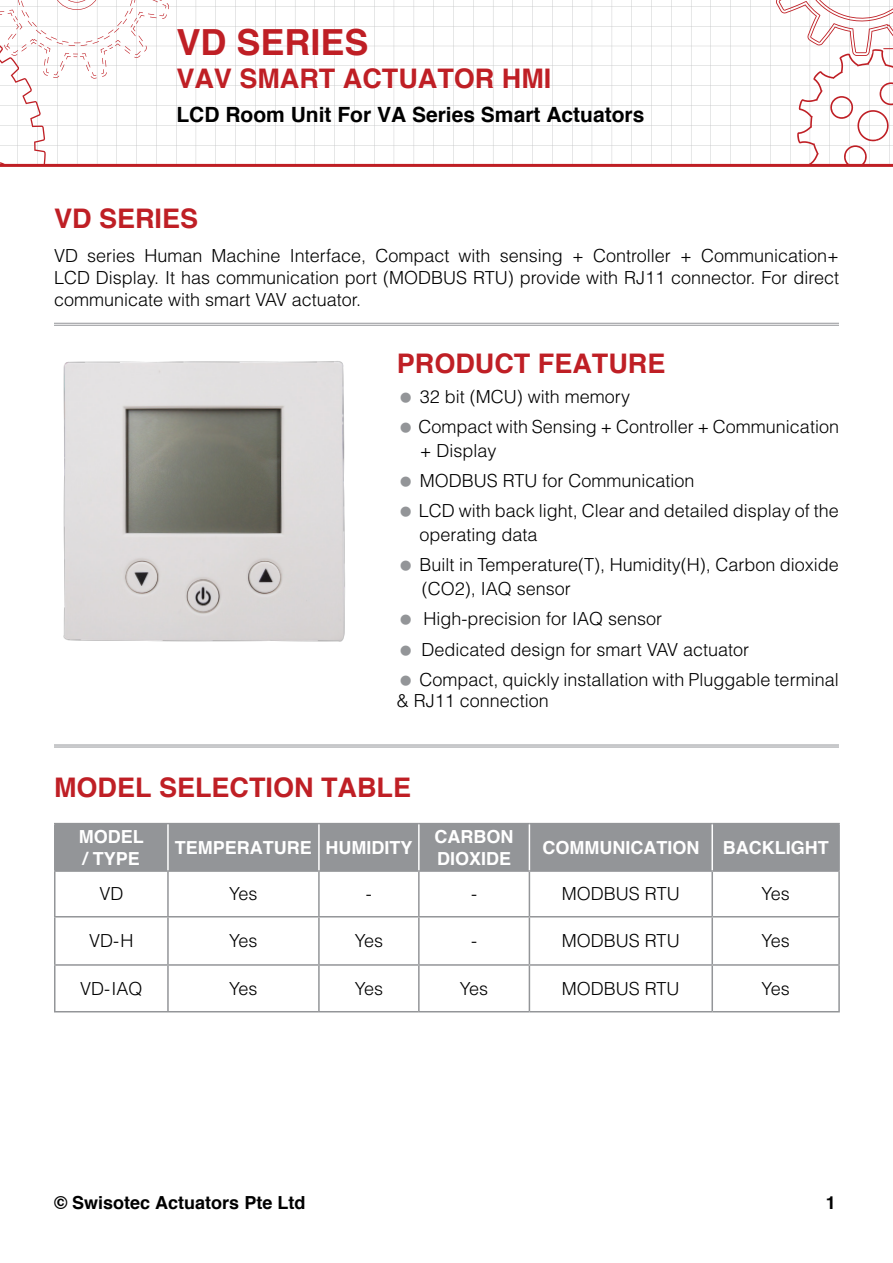
<style>
.page{position:relative;width:893px;height:1263px;background:#fff}
.page>*{position:absolute;margin:0;border:0;box-sizing:border-box;transform-origin:0 0}
.t1{font:700 36px "Helvetica";color:#bf1f25}
.t2{font:700 27px "Helvetica";color:#bf1f25}
.t3{font:700 21px "Helvetica";color:#000}
.t4{font:300 18px/30.2px "Helvetica";color:#000}
.t5{font:700 18px/21.6px "Helvetica";color:#fff}
.t6{font:700 18px "Helvetica";color:#000}
</style>
<div class="page">
<svg style="left:0;top:0;width:893px;height:167px"></svg>
<hr style="left:54px;top:323px;width:785px;height:1px;background:#939598">
<hr style="left:54px;top:325px;width:785px;height:1px;background:#939598">
<hr style="left:54px;top:744px;width:785px;height:1px;background:#939598">
<hr style="left:54px;top:746px;width:785px;height:1px;background:#939598">
<div style="left:56px;top:824px;width:782px;height:46px;background:#939598"></div>
<svg style="left:420px;top:872px;width:418px;height:139px"></svg>
<hr style="left:54px;top:823px;width:114px;height:1px;background:#939598">
<hr style="left:54px;top:824px;width:2px;height:46px;background:#939598">
<hr style="left:168px;top:823px;width:151px;height:1px;background:#939598">
<hr style="left:319px;top:823px;width:100px;height:1px;background:#939598">
<hr style="left:419px;top:823px;width:110px;height:1px;background:#939598">
<hr style="left:529px;top:823px;width:183px;height:1px;background:#939598">
<hr style="left:712px;top:823px;width:128px;height:1px;background:#939598">
<hr style="left:54px;top:870px;width:114px;height:2px;background:#939598">
<hr style="left:54px;top:872px;width:2px;height:44px;background:#939598">
<hr style="left:168px;top:870px;width:151px;height:2px;background:#939598">
<hr style="left:167px;top:872px;width:2px;height:44px;background:#939598">
<hr style="left:319px;top:870px;width:100px;height:2px;background:#939598">
<hr style="left:318px;top:872px;width:2px;height:44px;background:#939598">
<hr style="left:419px;top:870px;width:110px;height:2px;background:#939598">
<hr style="left:418px;top:872px;width:2px;height:44px;background:#939598">
<hr style="left:529px;top:870px;width:183px;height:2px;background:#939598">
<hr style="left:712px;top:870px;width:128px;height:2px;background:#939598">
<hr style="left:54px;top:916px;width:114px;height:1px;background:#939598">
<hr style="left:54px;top:917px;width:2px;height:47px;background:#939598">
<hr style="left:168px;top:916px;width:151px;height:1px;background:#939598">
<hr style="left:167px;top:917px;width:2px;height:47px;background:#939598">
<hr style="left:319px;top:916px;width:100px;height:1px;background:#939598">
<hr style="left:318px;top:917px;width:2px;height:47px;background:#939598">
<hr style="left:419px;top:916px;width:110px;height:1px;background:#939598">
<hr style="left:418px;top:917px;width:2px;height:47px;background:#939598">
<hr style="left:529px;top:916px;width:183px;height:1px;background:#939598">
<hr style="left:712px;top:916px;width:128px;height:1px;background:#939598">
<hr style="left:54px;top:964px;width:114px;height:2px;background:#939598">
<hr style="left:54px;top:966px;width:2px;height:45px;background:#939598">
<hr style="left:168px;top:964px;width:151px;height:2px;background:#939598">
<hr style="left:167px;top:966px;width:2px;height:45px;background:#939598">
<hr style="left:319px;top:964px;width:100px;height:2px;background:#939598">
<hr style="left:318px;top:966px;width:2px;height:45px;background:#939598">
<hr style="left:419px;top:964px;width:110px;height:2px;background:#939598">
<hr style="left:418px;top:966px;width:2px;height:45px;background:#939598">
<hr style="left:529px;top:964px;width:183px;height:2px;background:#939598">
<hr style="left:712px;top:964px;width:128px;height:2px;background:#939598">
<hr style="left:54px;top:1011px;width:114px;height:1px;background:#939598">
<hr style="left:168px;top:1011px;width:151px;height:1px;background:#939598">
<hr style="left:319px;top:1011px;width:100px;height:1px;background:#939598">
<hr style="left:419px;top:1011px;width:110px;height:1px;background:#939598">
<hr style="left:529px;top:1011px;width:183px;height:1px;background:#939598">
<hr style="left:712px;top:1011px;width:128px;height:1px;background:#939598">
<hr style="left:167px;top:824px;width:2px;height:46px;background:#fff">
<hr style="left:318px;top:824px;width:2px;height:46px;background:#fff">
<hr style="left:418px;top:824px;width:2px;height:46px;background:#fff">
<hr style="left:838px;top:824px;width:2px;height:46px;background:#939598">
<hr style="left:529px;top:872px;width:1px;height:44px;background:#939598">
<hr style="left:711px;top:872px;width:2px;height:44px;background:#939598">
<hr style="left:838px;top:872px;width:2px;height:44px;background:#939598">
<hr style="left:529px;top:917px;width:1px;height:47px;background:#939598">
<hr style="left:711px;top:917px;width:2px;height:47px;background:#939598">
<hr style="left:838px;top:917px;width:2px;height:47px;background:#939598">
<hr style="left:529px;top:966px;width:1px;height:45px;background:#939598">
<hr style="left:711px;top:966px;width:2px;height:45px;background:#939598">
<hr style="left:838px;top:966px;width:2px;height:45px;background:#939598">
<hr style="left:529px;top:824px;width:1px;height:46px;background:#fff">
<hr style="left:711px;top:824px;width:2px;height:46px;background:#fff">
<img style="left:63px;top:361px;width:282px;height:281px">
<h1 class="t1" style="left:176px;top:20px;width:194px">VD SERIES</h1>
<h2 class="t2" style="left:176px;top:61px;width:376px">VAV SMART ACTUATOR HMI</h2>
<p class="t3" style="left:176px;top:101px;width:469px">LCD Room Unit For VA Series Smart Actuators</p>
<h2 class="t2" style="left:54px;top:202px;width:146px">VD SERIES</h2>
<p class="t4" style="left:54px;top:245px;width:786px;line-height:21.6px;text-align:justify">VD series Human Machine Interface, Compact with sensing + Controller + Communication+ LCD Display. It has communication port (MODBUS RTU) provide with RJ11 connector. For direct communicate with smart VAV actuator.</p>
<h2 class="t2" style="left:397px;top:346px;width:270px">PRODUCT FEATURE</h2>
<p class="t4" style="left:419px;top:381px;width:422px">32 bit (MCU) with memory<br>Compact with Sensing + Controller + Communication</p>
<p class="t4" style="left:419px;top:435px;width:422px">+ Display<br>MODBUS RTU for Communication<br>LCD with back light, Clear and detailed display of the</p>
<p class="t4" style="left:419px;top:519px;width:421px">operating data<br>Built in Temperature(T), Humidity(H), Carbon dioxide</p>
<p class="t4" style="left:420px;top:573px;width:421px">(CO2), IAQ sensor<br>High-precision for IAQ sensor<br>Dedicated design for smart VAV actuator<br>Compact, quickly installation with Pluggable terminal</p>
<p class="t4" style="left:397px;top:685px;width:154px">&amp; RJ11 connection</p>
<h2 class="t2" style="left:54px;top:770px;width:359px">MODEL SELECTION TABLE</h2>
<p class="t5" style="left:79px;top:826px;width:66px">MODEL / TYPE</p>
<p class="t5" style="left:175px;top:837px;width:239px">TEMPERATURE HUMIDITY</p>
<p class="t5" style="left:435px;top:826px;width:80px">CARBON<br>DIOXIDE</p>
<p class="t5" style="left:542px;top:837px;width:158px">COMMUNICATION</p>
<p class="t5" style="left:723px;top:837px;width:107px">BACKLIGHT</p>
<p class="t4" style="left:99px;top:878px;width:25px">VD</p>
<p class="t4" style="left:229px;top:878px;width:30px">Yes</p>
<p class="t4" style="left:366px;top:878px;width:7px">-</p>
<p class="t4" style="left:471px;top:878px;width:7px">-</p>
<p class="t4" style="left:562px;top:878px;width:119px">MODBUS RTU</p>
<p class="t4" style="left:761px;top:878px;width:30px">Yes</p>
<p class="t4" style="left:89px;top:925px;width:46px">VD-H</p>
<p class="t4" style="left:229px;top:925px;width:30px">Yes</p>
<p class="t4" style="left:355px;top:925px;width:30px">Yes</p>
<p class="t4" style="left:471px;top:925px;width:7px">-</p>
<p class="t4" style="left:562px;top:925px;width:119px">MODBUS RTU</p>
<p class="t4" style="left:761px;top:925px;width:30px">Yes</p>
<p class="t4" style="left:80px;top:973px;width:64px">VD-IAQ</p>
<p class="t4" style="left:229px;top:973px;width:30px">Yes</p>
<p class="t4" style="left:355px;top:973px;width:30px">Yes</p>
<p class="t4" style="left:460px;top:973px;width:30px">Yes</p>
<p class="t4" style="left:562px;top:973px;width:119px">MODBUS RTU</p>
<p class="t4" style="left:761px;top:973px;width:30px">Yes</p>
<p class="t6" style="left:54px;top:1191px;width:253px">© Swisotec Actuators Pte Ltd</p>
<p class="t6" style="left:826px;top:1191px;width:12px">1</p>
</div>
